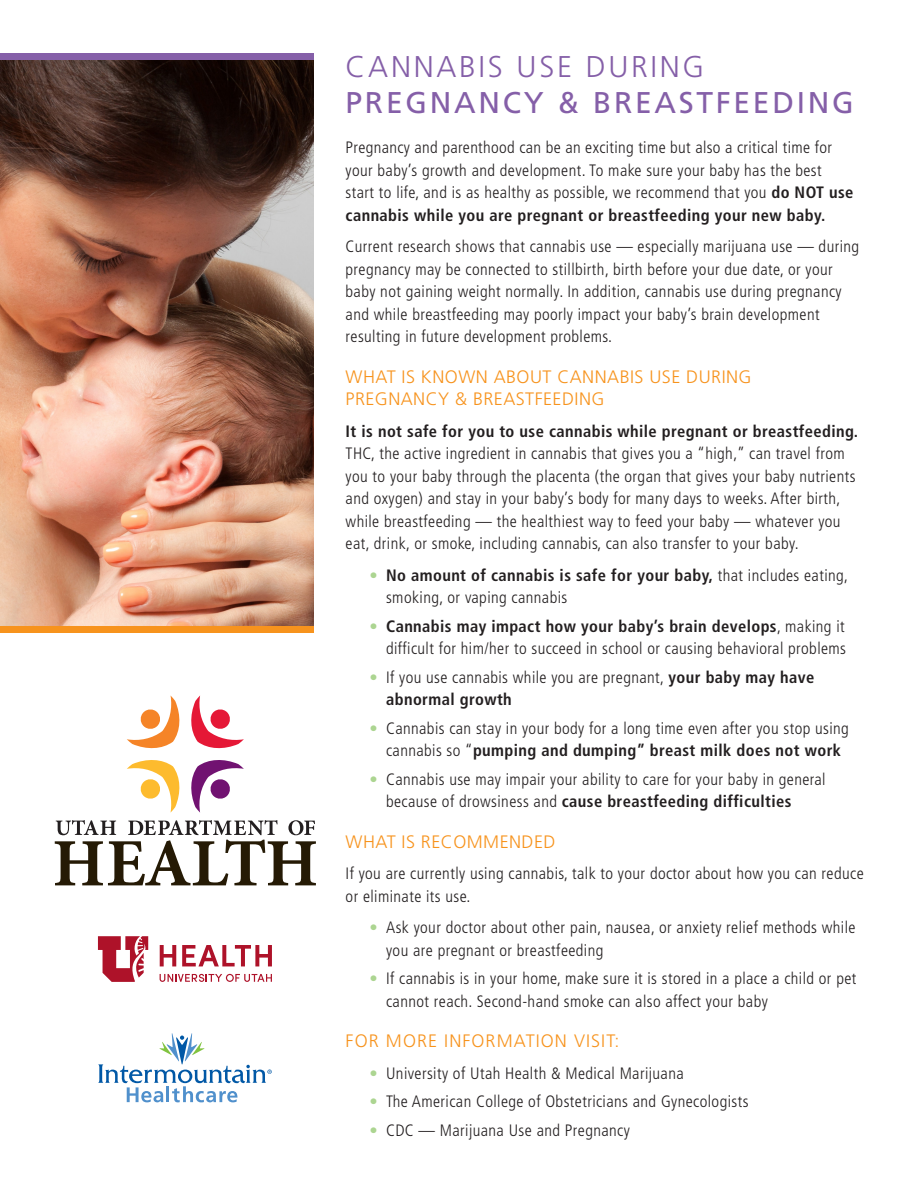
<style>
.page{position:relative;width:918px;height:1188px;background:#fff}
.page>*{position:absolute;margin:0;border:0;box-sizing:border-box;transform-origin:0 0}
.t1{font:30px "Frutiger LT Std";letter-spacing:.09em;color:#855fa8}
.t2{font:300 30px "Frutiger LT Std";letter-spacing:.09em;color:#855fa8}
.t3{font:300 18px "Frutiger LT Std";letter-spacing:.025em;color:#f7931d}
.t4{font:300 18px "Frutiger LT Std";letter-spacing:.06em;color:#f7931d}
.t5{font:300 condensed 16.5px/22.5px "Frutiger LT Std";letter-spacing:.025em;color:#231f20}
.t6{font:700 condensed 16.5px "Frutiger LT Std";letter-spacing:.025em;color:#231f20}
.s1{font-weight:700}
.s2{font-weight:300;color:#acd591}
.s3{font-weight:300}
.s4{color:#acd591}
</style>
<div class="page">
<svg style="left:160px;top:945px;width:16px;height:21px"></svg>
<svg style="left:182px;top:945px;width:90px;height:21px"></svg>
<svg style="left:160px;top:974px;width:112px;height:8px"></svg>
<svg style="left:98px;top:936px;width:50px;height:46px"></svg>
<img style="left:0;top:59px;width:314px;height:567px">
<div style="left:0;top:53px;width:314px;height:6px;background:#855fa8"></div>
<div style="left:0;top:626px;width:314px;height:6px;background:#f7931d"></div>
<svg style="left:98px;top:1033px;width:174px;height:69px"></svg>
<svg style="left:191px;top:760px;width:53px;height:53px"></svg>
<svg style="left:127px;top:695px;width:53px;height:54px"></svg>
<svg style="left:127px;top:760px;width:53px;height:53px"></svg>
<svg style="left:191px;top:695px;width:53px;height:54px"></svg>
<svg style="left:55px;top:820px;width:261px;height:65px"></svg>
<p class="t2" style="left:346px;top:49px;width:360px">CANNABIS USE DURING</p>
<p class="t1" style="left:346px;top:84px;width:510px">PREGNANCY &amp; BREASTFEEDING</p>
<p class="t5" style="left:346px;top:136px;width:509px">Pregnancy and parenthood can be an exciting time but also a critical time for your baby’s growth and development. To make sure your baby has the best start to life, and is as healthy as possible, we recommend that you <span class="s1">do NOT use cannabis while you are pregnant or breastfeeding your new baby.</span></p>
<p class="t5" style="left:346px;top:235px;width:515px">Current research shows that cannabis use — especially marijuana use — during pregnancy may be connected to stillbirth, birth before your due date, or your baby not gaining weight normally. In addition, cannabis use during pregnancy and while breastfeeding may poorly impact your baby’s brain development resulting in future development problems.</p>
<p class="t3" style="left:346px;top:366px;width:407px">WHAT IS KNOWN ABOUT CANNABIS USE DURING</p>
<p class="t3" style="left:346px;top:389px;width:260px">PREGNANCY &amp; BREASTFEEDING</p>
<p class="t5" style="left:346px;top:420px;width:514px"><span class="s1">It is not safe for you to use cannabis while pregnant or breastfeeding.<br></span>THC, the active ingredient in cannabis that gives you a “high,” can travel from you to your baby through the placenta (the organ that gives your baby nutrients and oxygen) and stay in your baby’s body for many days to weeks. After birth, while breastfeeding — the healthiest way to feed your baby — whatever you eat, drink, or smoke, including cannabis, can also transfer to your baby.</p>
<p class="t6" style="left:370px;top:565px;width:480px"><span class="s2">•</span> No amount of cannabis is safe for your baby, <span class="s3">that includes eating,</span></p>
<p class="t5" style="left:386px;top:586px;width:183px">smoking, or vaping cannabis</p>
<p class="t5" style="left:370px;top:615px;width:478px;text-align:right"><span class="s4">•</span> <span class="s1">Cannabis may impact how your baby’s brain develops</span>, making it difficult for him/her to succeed in school or causing behavioral problems</p>
<p class="t5" style="left:370px;top:666px;width:446px"><span class="s4">•</span> If you use cannabis while you are pregnant, <span class="s1">your baby may have</span></p>
<p class="t6" style="left:386px;top:689px;width:127px">abnormal growth</p>
<p class="t5" style="left:370px;top:717px;width:481px;text-align:center"><span class="s4">•</span> Cannabis can stay in your body for a long time even after you stop using cannabis so “<span class="s1">pumping and dumping” breast milk does not work</span></p>
<p class="t5" style="left:386px;top:768px;width:441px;text-indent:-17px"><span class="s4">•</span> Cannabis use may impair your ability to care for your baby in general because of drowsiness and <span class="s1">cause breastfeeding difficulties</span></p>
<p class="t3" style="left:346px;top:831px;width:211px">WHAT IS RECOMMENDED</p>
<p class="t5" style="left:346px;top:862px;width:520px">If you are currently using cannabis, talk to your doctor about how you can reduce or eliminate its use.</p>
<p class="t5" style="left:386px;top:916px;width:471px;text-indent:-17px"><span class="s4">•</span> Ask your doctor about other pain, nausea, or anxiety relief methods while you are pregnant or breastfeeding</p>
<p class="t5" style="left:386px;top:967px;width:472px;text-indent:-17px"><span class="s4">•</span> If cannabis is in your home, make sure it is stored in a place a child or pet cannot reach. Second-hand smoke can also affect your baby</p>
<p class="t4" style="left:346px;top:1031px;width:275px">FOR MORE INFORMATION VISIT:</p>
<p class="t5" style="left:370px;top:1062px;width:316px"><span class="s4">•</span> University of Utah Health &amp; Medical Marijuana</p>
<p class="t5" style="left:370px;top:1090px;width:380px"><span class="s4">•</span> The American College of Obstetricians and Gynecologists</p>
<p class="t5" style="left:370px;top:1119px;width:262px"><span class="s4">•</span> CDC — Marijuana Use and Pregnancy</p>
</div>
